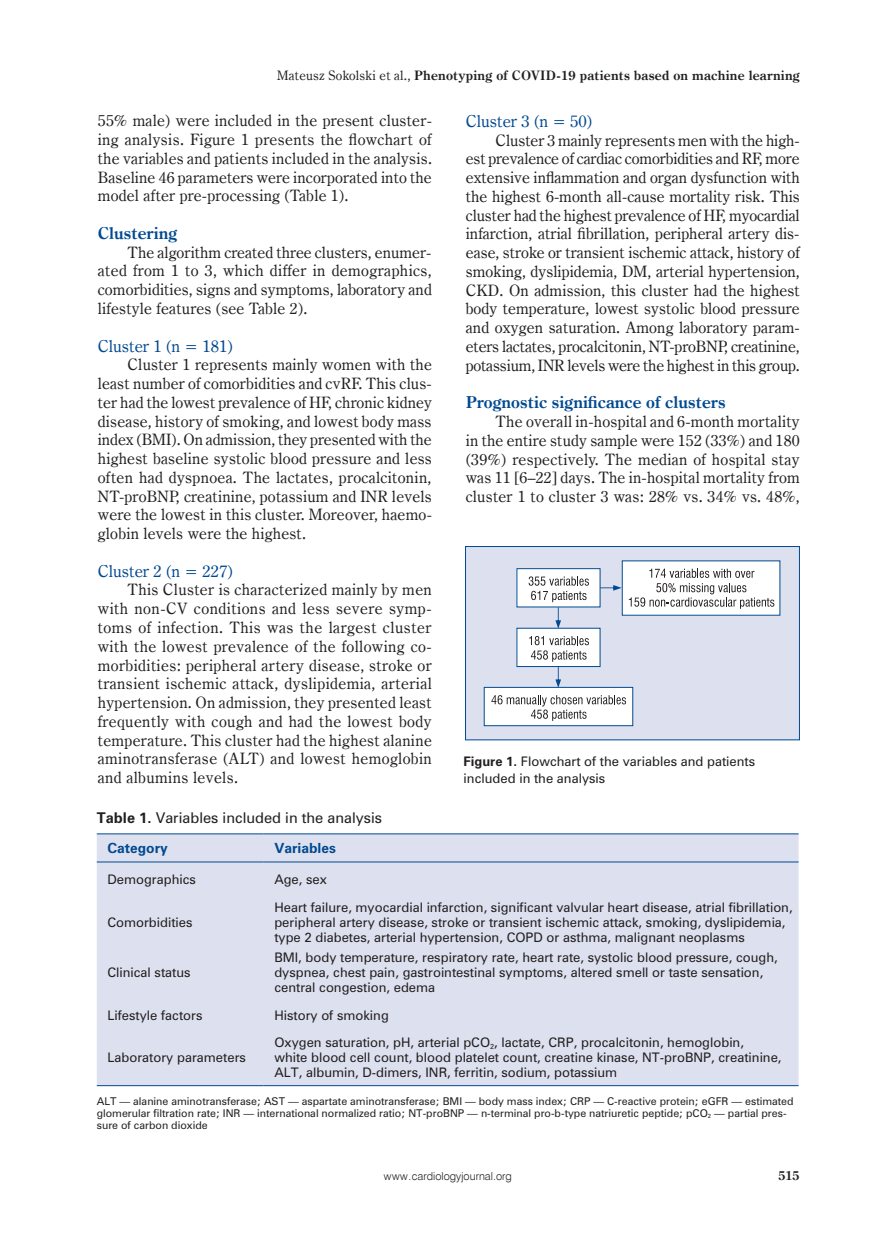
<style>
.page{position:relative;width:872px;height:1234px;background:#fff}
.page>*{position:absolute;margin:0;border:0;box-sizing:border-box;transform-origin:0 0}
.t1{font:16.5px "Century Oldst EU";color:#014990}
.t2{font:700 16.5px "Century Oldst EU";color:#014990}
.t3{font:15.75px/18.8px "Century Oldst EU";letter-spacing:.015em;color:#231f20;text-align:justify}
.t4{font:13.5px "Zurich PL";color:#231f20}
.t5{font:700 13.05px "Century Oldst EU";letter-spacing:.015em;color:#231f20}
.t6{font:700 12.75px "Zurich PL";color:#014990}
.t7{font:700 12.75px "Century Oldst EU";color:#231f20}
.t8{font:12px/15px "Zurich PL";color:#231f20}
.t9{font:10.95px "Swis 721 Lt EU";color:#231f20}
.t10{font:9.75px/11.9px "Zurich PL";color:#231f20}
.s1{font-weight:400}
.s2{font-weight:700}
</style>
<div class="page">
<div style="left:465px;top:546px;width:334px;height:193px;background:#dde1ef"></div>
<div style="left:465px;top:546px;width:335px;height:194px;border:1px solid #014990"></div>
<div style="left:517px;top:568px;width:83px;height:39px;background:#fff"></div>
<div style="left:516px;top:568px;width:84px;height:39px;border:1px solid #014990"></div>
<svg style="left:528px;top:576px;width:61px;height:51px"></svg>
<div style="left:517px;top:628px;width:83px;height:38px;background:#fff"></div>
<svg style="left:529px;top:636px;width:60px;height:50px"></svg>
<div style="left:484px;top:687px;width:149px;height:38px;background:#fff"></div>
<div style="left:484px;top:686px;width:149px;height:40px;border:1px solid #014990"></div>
<svg style="left:491px;top:695px;width:135px;height:25px"></svg>
<svg style="left:600px;top:585px;width:21px;height:5px"></svg>
<div style="left:622px;top:560px;width:158px;height:55px;background:#fff"></div>
<svg style="left:649px;top:568px;width:105px;height:9px"></svg>
<svg style="left:629px;top:583px;width:145px;height:25px"></svg>
<div style="left:97px;top:834px;width:701px;height:250px;background:#dde1ef"></div>
<hr style="left:97px;top:1084px;width:167px;height:1px;background:#014990">
<hr style="left:264px;top:1084px;width:534px;height:1px;background:#014990">
<hr style="left:97px;top:833px;width:167px;height:1px;background:#014990">
<hr style="left:97px;top:861px;width:167px;height:1px;background:#014990">
<hr style="left:264px;top:833px;width:534px;height:1px;background:#014990">
<hr style="left:264px;top:861px;width:534px;height:1px;background:#014990">
<p class="t5" style="left:277px;top:68px;width:524px"><span class="s1">Mateusz Sokolski et al.,</span> Phenotyping of COVID-19 patients based on machine learning</p>
<p class="t3" style="left:98px;top:112px;width:336px">55% male) were included in the present cluster&shy;ing analysis. Figure 1 presents the flowchart of the variables and patients included in the analysis.<br>Baseline 46 parameters were incorporated into the model after pre-processing (Table 1).</p>
<p class="t2" style="left:98px;top:223px;width:81px">Clustering</p>
<p class="t3" style="left:98px;top:243px;width:335px;text-indent:30px">The algorithm created three clusters, enumer&shy;ated from 1 to 3, which differ in demographics, comorbidities, signs and symptoms, laboratory and lifestyle features (see Table 2).</p>
<p class="t1" style="left:98px;top:335px;width:136px">Cluster 1 (n = 181)</p>
<p class="t3" style="left:98px;top:355px;width:335px;text-indent:30px">Cluster 1 represents mainly women with the least number of comorbidities and cvRF. This clus&shy;ter had the lowest prevalence of HF, chronic kidney disease, history of smoking, and lowest body mass index (BMI). On admission, they presented with the highest baseline systolic blood pressure and less often had dyspnoea. The lactates, procalcitonin, NT-proBNP, creatinine, potassium and INR levels were the lowest in this cluster. Moreover, haemo&shy;globin levels were the highest.</p>
<p class="t1" style="left:98px;top:560px;width:136px">Cluster 2 (n = 227)</p>
<p class="t3" style="left:98px;top:580px;width:336px;text-indent:30px">This Cluster is characterized mainly by men with non-CV conditions and less severe symp&shy;toms of infection. This was the largest cluster with the lowest prevalence of the following co&shy;morbidities: peripheral artery disease, stroke or transient ischemic attack, dyslipidemia, arterial hypertension. On admission, they presented least frequently with cough and had the lowest body temperature. This cluster had the highest alanine aminotransferase (ALT) and lowest hemoglobin and albumins levels.</p>
<p class="t1" style="left:466px;top:111px;width:128px">Cluster 3 (n = 50)</p>
<p class="t3" style="left:466px;top:131px;width:335px;text-indent:30px">Cluster 3 mainly represents men with the high&shy;est prevalence of cardiac comorbidities and RF, more extensive inflammation and organ dysfunction with the highest 6-month all-cause mortality risk. This cluster had the highest prevalence of HF, myocardial infarction, atrial fibrillation, peripheral artery dis&shy;ease, stroke or transient ischemic attack, history of smoking, dyslipidemia, DM, arterial hypertension, CKD. On admission, this cluster had the highest body temperature, lowest systolic blood pressure and oxygen saturation. Among laboratory param&shy;eters lactates, procalcitonin, NT-proBNP, creatinine, potassium, INR levels were the highest in this group.</p>
<p class="t2" style="left:466px;top:392px;width:261px">Prognostic significance of clusters</p>
<p class="t3" style="left:466px;top:412px;width:335px;text-indent:30px">The overall in-hospital and 6-month mortality in the entire study sample were 152 (33%) and 180 (39%) respectively. The median of hospital stay was 11 [6–22] days. The in-hospital mortality from cluster 1 to cluster 3 was: 28% vs. 34% vs. 48%,</p>
<p class="t8" style="left:463px;top:752px;width:293px;line-height:17.2px"><span class="s2">Figure 1.</span> Flowchart of the variables and patients included in the analysis</p>
<p class="t4" style="left:97px;top:808px;width:287px"><span class="s2">Table 1.</span> Variables included in the analysis</p>
<p class="t6" style="left:107px;top:839px;width:62px">Category</p>
<p class="t6" style="left:274px;top:839px;width:63px">Variables</p>
<p class="t8" style="left:107px;top:871px;width:90px">Demographics</p>
<p class="t8" style="left:274px;top:871px;width:54px">Age, sex</p>
<p class="t8" style="left:107px;top:914px;width:87px">Comorbidities</p>
<p class="t8" style="left:274px;top:899px;width:520px">Heart failure, myocardial infarction, significant valvular heart disease, atrial fibrillation, peripheral artery disease, stroke or transient ischemic attack, smoking, dyslipidemia, type 2 diabetes, arterial hypertension, COPD or asthma, malignant neoplasms</p>
<p class="t8" style="left:107px;top:964px;width:85px">Clinical status</p>
<p class="t8" style="left:274px;top:949px;width:505px">BMI, body temperature, respiratory rate, heart rate, systolic blood pressure, cough, dyspnea, chest pain, gastrointestinal symptoms, altered smell or taste sensation, central congestion, edema</p>
<p class="t8" style="left:107px;top:1007px;width:97px">Lifestyle factors</p>
<p class="t8" style="left:274px;top:1007px;width:116px">History of smoking</p>
<p class="t8" style="left:107px;top:1049px;width:140px">Laboratory parameters</p>
<p class="t8" style="left:274px;top:1034px;width:509px">Oxygen saturation, pH, arterial pCO<sub>2</sub>, lactate, CRP, procalcitonin, hemoglobin,<br>white blood cell count, blood platelet count, creatine kinase, NT-proBNP, creatinine,<br>ALT, albumin, D-dimers, INR, ferritin, sodium, potassium</p>
<p class="t10" style="left:97px;top:1094px;width:698px">ALT — alanine aminotransferase; AST — aspartate aminotransferase; BMI — body mass index; CRP — C-reactive protein; eGFR — estimated glomerular filtration rate; INR — international normalized ratio; NT-proBNP — n-terminal pro-b-type natriuretic peptide; pCO<sub>2</sub> — partial pres&shy;sure of carbon dioxide</p>
<p class="t9" style="left:384px;top:1169px;width:129px">www.cardiologyjournal.org</p>
<p class="t7" style="left:778px;top:1167px;width:23px">515</p>
</div>
